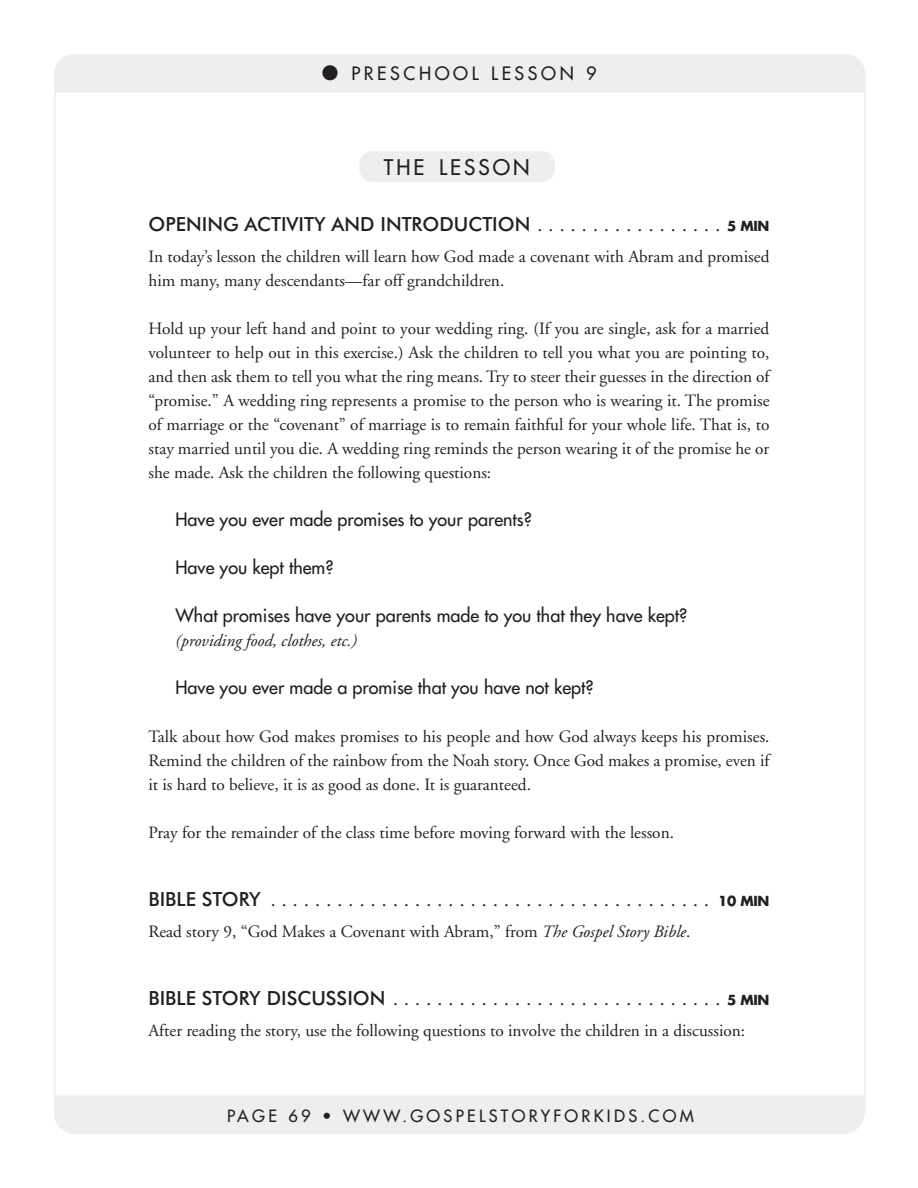
<style>
.page{position:relative;width:918px;height:1188px;background:#fff}
.page>*{position:absolute;margin:0;border:0;box-sizing:border-box;transform-origin:0 0}
.t1{font:21px "Futura";letter-spacing:.145em;color:#231f20}
.t2{font:19.5px "Adobe Garamond";color:#231f20}
.t3{font:500 19.5px "Futura BT";color:#231f20}
.t4{font:18px "Futura";color:#231f20}
.t5{font:17.25px/24px "Adobe Garamond";color:#231f20;text-align:justify}
.t6{font:italic 17.25px "Adobe Garamond";color:#231f20}
.t7{font:16.5px "Futura";letter-spacing:.2em;color:#231f20}
.s1{font-family:"Futura";font-weight:700;font-size:13.5px}
.s2{color:#fff}
.s3{font-style:italic}
</style>
<div class="page">
<div style="left:359px;top:151px;width:196px;height:31px;background:#eeeeef;border-radius:14px"></div>
<div style="left:55px;top:55px;width:810px;height:38px;background:#eeeeef"></div>
<div style="left:54px;top:1096px;width:810px;height:38px;background:#eeeeef"></div>
<p class="t4" style="left:322px;top:62px;width:129px">● pres chool</p>
<p class="t4" style="left:491px;top:62px;width:26px">Lesson</p>
<p class="t4" style="left:586px;top:62px;width:12px">9</p>
<p class="t1" style="left:384px;top:154px;width:147px">THE LESSON</p>
<p class="t3" style="left:148px;top:212px;width:13px">OPENIN</p>
<p class="t3" style="left:223px;top:212px;width:33px">G ACTIVITY</p>
<p class="t3" style="left:332px;top:212px;width:16px">AND</p>
<p class="t3" style="left:380px;top:212px;width:14px">INTRODUCTION</p>
<p class="t2" style="left:538px;top:214px;width:233px">................. <span class="s1">5 MIN</span></p>
<p class="t5" style="left:148px;top:245px;width:622px">In today’s lesson the children will learn how God made a covenant with Abram and promised him many, many descendants—far off grandchildren.</p>
<p class="t5" style="left:148px;top:317px;width:623px">Hold up your left hand and point to your wedding ring. (If you are single, ask for a married volunteer to help out in this exercise.) Ask the children to tell you what you are pointing to, and then ask them to tell you what the ring means. Try to steer their guesses in the direction of “promise.” A wedding ring represents a promise to the person who is wearing it. The promise of marriage or the “covenant” of marriage is to remain faithful for your whole life. That is, to stay married until you die. A wedding ring reminds the person wearing it of the promise he or she made. Ask the children the following questions:</p>
<p class="t4" style="left:149px;top:508px;width:385px"><span class="s2">■</span> Have you ever made promises to your parents?</p>
<p class="t4" style="left:149px;top:556px;width:187px"><span class="s2">■</span> Have you kept them?</p>
<p class="t4" style="left:149px;top:604px;width:540px"><span class="s2">■</span> What promises have your parents made to you that they have kept?</p>
<p class="t6" style="left:176px;top:631px;width:183px">(providing food, clothes, etc.)</p>
<p class="t4" style="left:149px;top:676px;width:447px"><span class="s2">■</span> Have you ever made a promise that you have not kept?</p>
<p class="t5" style="left:148px;top:725px;width:623px">Talk about how God makes promises to his people and how God always keeps his promises.<br>Remind the children of the rainbow from the Noah story. Once God makes a promise, even if it is hard to believe, it is as good as done. It is guaranteed.</p>
<p class="t5" style="left:148px;top:821px;width:527px">Pray for the remainder of the class time before moving forward with the lesson.</p>
<p class="t3" style="left:148px;top:887px;width:10px">BIBLE</p>
<p class="t3" style="left:202px;top:887px;width:13px">STORY</p>
<p class="t2" style="left:271px;top:889px;width:500px">........................................ <span class="s1">10 MIN</span></p>
<p class="t5" style="left:148px;top:920px;width:544px">Read story 9, “God Makes a Covenant with Abram,” from <span class="s3">The Gospel Story Bible</span>.</p>
<p class="t3" style="left:148px;top:986px;width:10px">BIBLE</p>
<p class="t3" style="left:202px;top:986px;width:13px">STORY</p>
<p class="t3" style="left:267px;top:986px;width:13px">DISCUSSION</p>
<p class="t2" style="left:393px;top:988px;width:378px">.............................. <span class="s1">5 MIN</span></p>
<p class="t5" style="left:148px;top:1019px;width:598px">After reading the story, use the following questions to involve the children in a discussion:</p>
<p class="t7" style="left:227px;top:1105px;width:468px">PAGE 69 • www.g ospe lstoryforkids.com</p>
</div>
